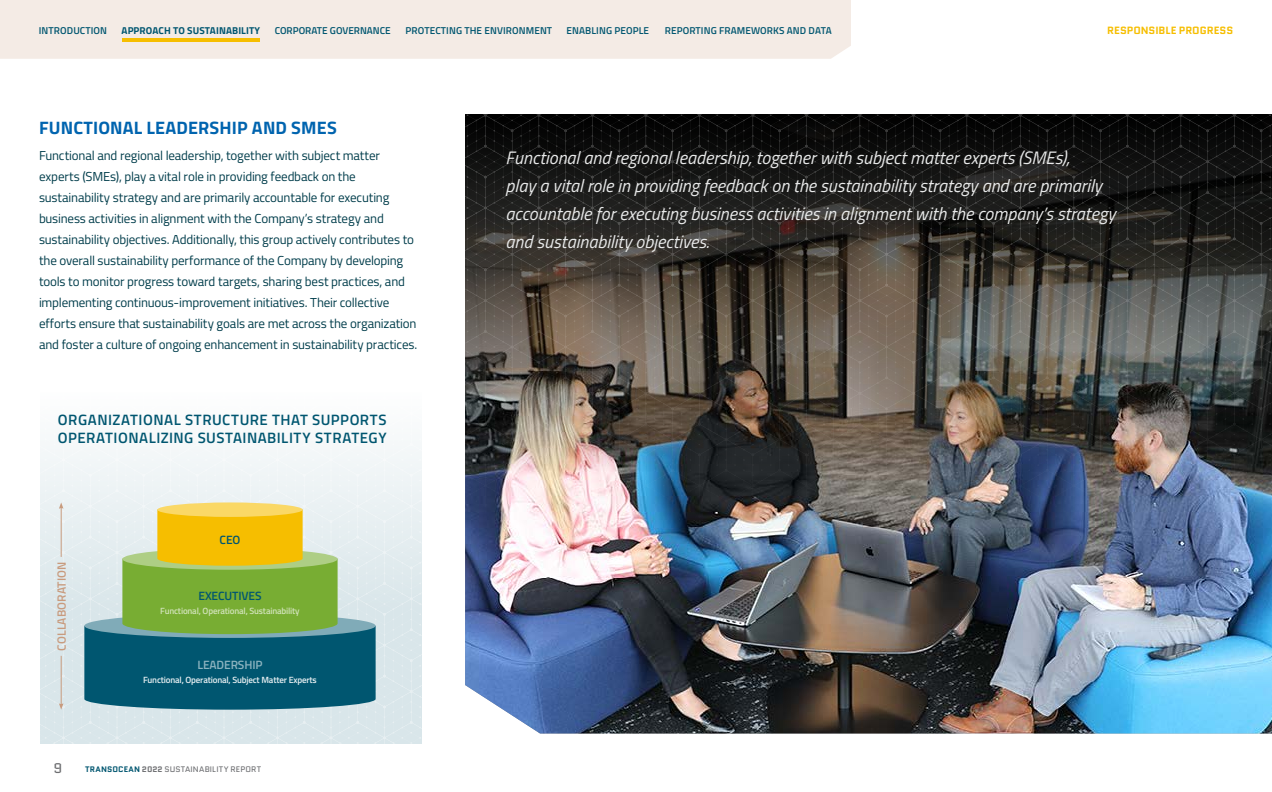
<style>
.page{position:relative;width:1272px;height:792px;background:#fff}
.page>*{position:absolute;margin:0;border:0;box-sizing:border-box;transform-origin:0 0}
.t1{font:italic 18px/28px "Titillium Web";color:#e8e9e9}
.t2{font:700 18px "Titillium Web";letter-spacing:.01em;color:#0064af}
.t3{font:600 15px/18px "Titillium Web";letter-spacing:.03em;color:#005670}
.t4{font:14px "Quantico";color:#6d6e71}
.t5{font:13px/21px "Titillium Web";letter-spacing:-.015em;color:#003d4b}
.t6{font:600 12px "Titillium Web";letter-spacing:-.01em;color:#005670}
.t7{font:600 12px "Titillium Web";letter-spacing:.01em;color:#c89b7e}
.t8{font:600 12px "Titillium Web";letter-spacing:-.01em;color:#8cb3bf}
.t9{font:700 10.5px "Quantico";letter-spacing:-.005em;color:#f6be00}
.t10{font:600 10px "Titillium Web";letter-spacing:.01em;color:#005670}
.t11{font:700 10px "Titillium Web";letter-spacing:.01em;color:#005670}
.t12{font:600 9px "Titillium Web";letter-spacing:-.02em;color:#e6eef1}
.t13{font:600 9px "Titillium Web";letter-spacing:-.02em;color:#d0e2b8}
.t14{font:8px "Quantico";letter-spacing:.025em;color:#6d6e71}
.s1{font-weight:700;color:#005670}
.s2{font-weight:700}
</style>
<div class="page">
<img style="left:465px;top:535px;width:807px;height:199px">
<img style="left:465px;top:114px;width:807px;height:421px">
<svg style="left:40px;top:446px;width:382px;height:298px;background:#acc4ae"></svg>
<div style="left:0;top:0;width:851px;height:59px;background:#f4ebe5"></div>
<hr style="left:122px;top:39px;width:137px;height:3px;background:#f6be00">
<p class="t10" style="left:39px;top:23px;width:70px">INTRODUCTION</p>
<p class="t10" style="left:406px;top:23px;width:148px">PROTECTING THE ENVIRONMENT</p>
<p class="t10" style="left:567px;top:23px;width:84px">ENABLING PEOPLE</p>
<p class="t10" style="left:665px;top:23px;width:168px">REPORTING FRAMEWORKS AND DATA</p>
<p class="t9" style="left:1107px;top:23px;width:128px">RESPONSIBLE PROGRESS</p>
<p class="t11" style="left:122px;top:22px;width:140px">APPROACH TO SUSTAINABILITY</p>
<p class="t10" style="left:275px;top:23px;width:118px">CORPORATE GOVERNANCE</p>
<h1 class="t2" style="left:39px;top:114px;width:299px">FUNCTIONAL LEADERSHIP AND SMES</h1>
<p class="t5" style="left:39px;top:144px;width:380px">Functional and regional leadership, together with subject matter experts (SMEs), play a vital role in providing feedback on the sustainability strategy and are primarily accountable for executing business activities in alignment with the Company’s strategy and sustainability objectives. Additionally, this group actively contributes to the overall sustainability performance of the Company by developing tools to monitor progress toward targets, sharing best practices, and implementing continuous-improvement initiatives. Their collective efforts ensure that sustainability goals are met across the organization and foster a culture of ongoing enhancement in sustainability practices.</p>
<p class="t3" style="left:58px;top:410px;width:330px">ORGANIZATIONAL STRUCTURE THAT SUPPORTS<br>OPERATIONALIZING SUSTAINABILITY STRATEGY</p>
<p class="t7" style="left:53px;top:651px;width:91px;rotate:-90deg">COLLABORATION</p>
<p class="t6" style="left:220px;top:531px;width:22px">CEO</p>
<p class="t6" style="left:198px;top:587px;width:65px">EXECUTIVES</p>
<p class="t13" style="left:160px;top:604px;width:141px">Functional, Operational, Sustainability</p>
<p class="t8" style="left:197px;top:656px;width:67px">LEADERSHIP</p>
<p class="t12" style="left:143px;top:674px;width:175px">Functional, Operational, Subject Matter Experts</p>
<p class="t4" style="left:53px;top:759px;width:10px">9</p>
<p class="t14" style="left:85px;top:764px;width:178px"><span class="s1">TRANSOCEAN</span> <span class="s2">2022</span> SUSTAINABILITY REPORT</p>
<p class="t1" style="left:506px;top:143px;width:611px">Functional and regional leadership, together with subject matter experts (SMEs),<br>play a vital role in providing feedback on the sustainability strategy and are primarily accountable for executing business activities in alignment with the company’s strategy and sustainability objectives.</p>
</div>
